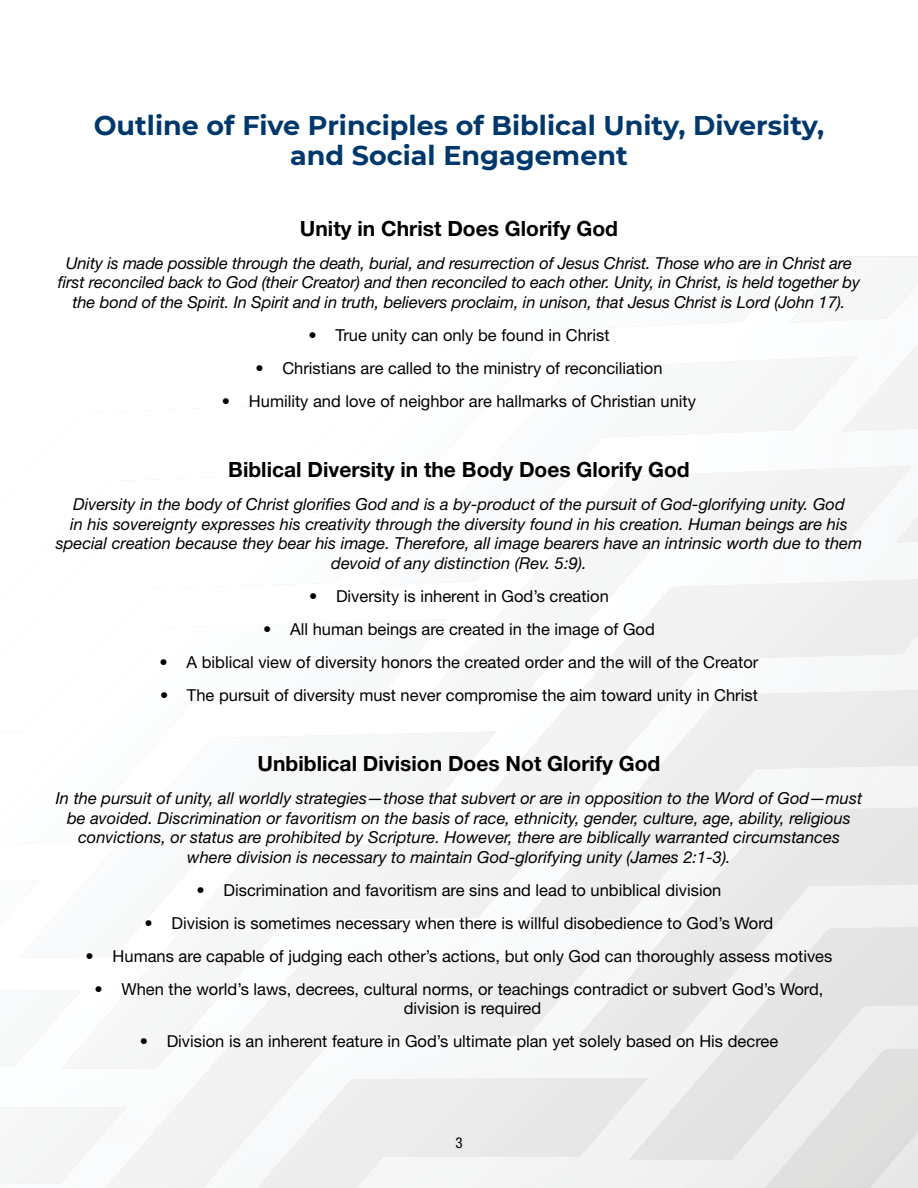
<style>
.page{position:relative;width:918px;height:1188px;background:#fff}
.page>*{position:absolute;margin:0;border:0;box-sizing:border-box;transform-origin:0 0}
.t1{font:700 27px/30px "Montserrat";color:#00386c;text-align:center}
.t2{font:700 21px "Helvetica Neue LT Std";color:#000}
.t3{font:italic 16.5px/19.5px "Helvetica Neue LT Std";color:#000;text-align:center}
.t4{font:16.5px/19.5px "Helvetica Neue LT Std";color:#000}
.t5{font:condensed 15px "Helvetica Neue LT Std";color:#000}
</style>
<div class="page">
<svg style="left:33px;top:732px;width:444px;height:226px"></svg>
<svg style="left:428px;top:466px;width:484px;height:230px"></svg>
<svg style="left:477px;top:579px;width:441px;height:230px"></svg>
<svg style="left:789px;top:256px;width:129px;height:176px"></svg>
<svg style="left:895px;top:501px;width:23px;height:42px"></svg>
<svg style="left:0;top:990px;width:60px;height:76px"></svg>
<div style="left:0;top:1107px;width:106px;height:77px;background:#f5f6f6"></div>
<svg style="left:60px;top:841px;width:474px;height:228px"></svg>
<svg style="left:106px;top:958px;width:470px;height:229px"></svg>
<svg style="left:245px;top:1078px;width:403px;height:110px"></svg>
<svg style="left:525px;top:690px;width:393px;height:230px"></svg>
<svg style="left:576px;top:807px;width:342px;height:232px"></svg>
<svg style="left:628px;top:927px;width:290px;height:233px"></svg>
<svg style="left:753px;top:1049px;width:165px;height:139px;background:#e4e4e4"></svg>
<h1 class="t1" style="left:94px;top:109px;width:732px">Outline of Five Principles of Biblical Unity, Diversity, and Social Engagement</h1>
<p class="t2" style="left:300px;top:215px;width:320px">Unity in Christ Does Glorify God</p>
<p class="t3" style="left:58px;top:253px;width:804px">Unity is made possible through the death, burial, and resurrection of Jesus Christ. Those who are in Christ are first reconciled back to God (their Creator) and then reconciled to each other. Unity, in Christ, is held together by the bond of the Spirit. In Spirit and in truth, believers proclaim, in unison, that Jesus Christ is Lord (John 17).</p>
<p class="t4" style="left:308px;top:325px;width:303px">• True unity can only be found in Christ</p>
<p class="t4" style="left:255px;top:358px;width:409px">• Christians are called to the ministry of reconciliation</p>
<p class="t4" style="left:222px;top:391px;width:476px">• Humility and love of neighbor are hallmarks of Christian unity</p>
<p class="t2" style="left:228px;top:457px;width:463px">Biblical Diversity in the Body Does Glorify God</p>
<p class="t3" style="left:56px;top:494px;width:808px">Diversity in the body of Christ glorifies God and is a by-product of the pursuit of God-glorifying unity. God<br>in his sovereignty expresses his creativity through the diversity found in his creation. Human beings are his special creation because they bear his image. Therefore, all image bearers have an intrinsic worth due to them devoid of any distinction (Rev. 5:9).</p>
<p class="t4" style="left:309px;top:586px;width:301px">• Diversity is inherent in God’s creation</p>
<p class="t4" style="left:263px;top:619px;width:393px">• All human beings are created in the image of God</p>
<p class="t4" style="left:160px;top:652px;width:600px">• A biblical view of diversity honors the created order and the will of the Creator</p>
<p class="t4" style="left:160px;top:685px;width:599px">• The pursuit of diversity must never compromise the aim toward unity in Christ</p>
<p class="t2" style="left:258px;top:751px;width:404px">Unbiblical Division Does Not Glorify God</p>
<p class="t3" style="left:56px;top:788px;width:808px">In the pursuit of unity, all worldly strategies—those that subvert or are in opposition to the Word of God—must be avoided. Discrimination or favoritism on the basis of race, ethnicity, gender, culture, age, ability, religious convictions, or status are prohibited by Scripture. However, there are biblically warranted circumstances where division is necessary to maintain God-glorifying unity (James 2:1-3).</p>
<p class="t4" style="left:197px;top:880px;width:526px">• Discrimination and favoritism are sins and lead to unbiblical division</p>
<p class="t4" style="left:145px;top:913px;width:630px">• Division is sometimes necessary when there is willful disobedience to God’s Word</p>
<p class="t4" style="left:86px;top:946px;width:748px">• Humans are capable of judging each other’s actions, but only God can thoroughly assess motives</p>
<p class="t4" style="left:404px;top:979px;width:421px;text-indent:-309px">• When the world’s laws, decrees, cultural norms, or teachings contradict or subvert God’s Word, division is required</p>
<p class="t4" style="left:140px;top:1031px;width:640px">• Division is an inherent feature in God’s ultimate plan yet solely based on His decree</p>
<p class="t5" style="left:455px;top:1134px;width:9px">3</p>
</div>
